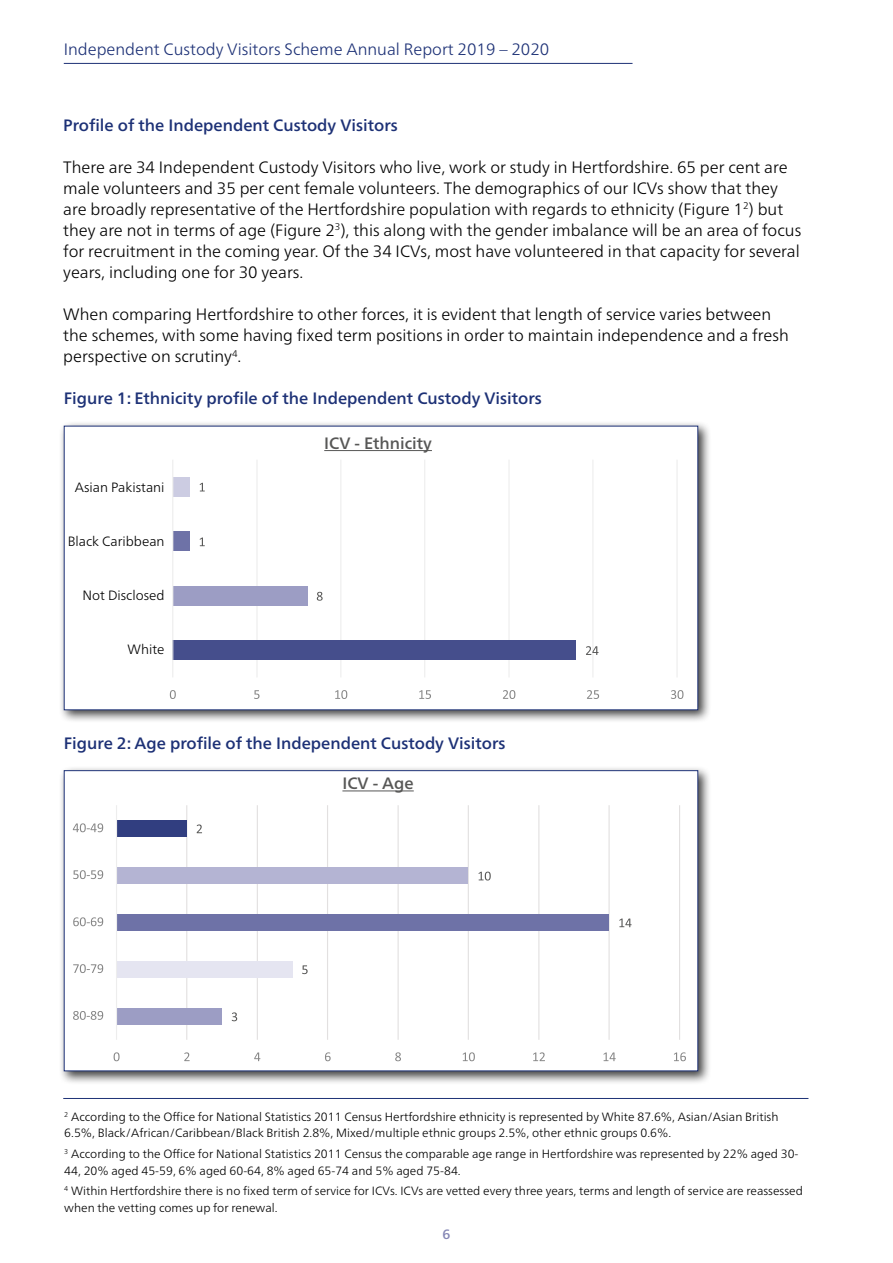
<style>
.page{position:relative;width:893px;height:1263px;background:#fff}
.page>*{position:absolute;margin:0;border:0;box-sizing:border-box;transform-origin:0 0}
.t1{font:300 16.5px/21px "Frutiger Neue LT Pro";color:#000}
.t2{font:500 16.5px "Frutiger Neue LT Pro";color:#1d3176}
.t3{font:300 16.5px "Frutiger Neue LT Pro";color:#1d3176}
.t4{font:500 16.5px "Frutiger Neue LT Pro";color:#575756}
.t5{font:300 13.5px "Frutiger Neue LT Pro";color:#000}
.t6{font:500 13.5px "Frutiger Neue LT Pro";color:#8587b5}
.t7{font:300 12px/16.5px "Frutiger Neue LT Pro";color:#000}
</style>
<div class="page">
<hr style="left:64px;top:63px;width:568px;height:1px;background:#1d3176">
<hr style="left:63px;top:1098px;width:745px;height:1px;background:#1d3176">
<div style="left:59px;top:421px;width:652px;height:303px;background:#000;opacity:.75"></div>
<svg style="left:66px;top:428px;width:630px;height:280px"></svg>
<div style="left:59px;top:765px;width:652px;height:320px;background:#000;opacity:.75"></div>
<svg style="left:66px;top:772px;width:630px;height:297px"></svg>
<hr style="left:324px;top:450px;width:108px;height:1px;background:#575756">
<hr style="left:342px;top:790px;width:72px;height:1px;background:#575756">
<p class="t3" style="left:64px;top:39px;width:487px">Independent Custody Visitors Scheme Annual Report 2019 – 2020</p>
<p class="t2" style="left:63px;top:115px;width:336px">Profile of the Independent Custody Visitors</p>
<p class="t1" style="left:63px;top:156px;width:740px">There are 34 Independent Custody Visitors who live, work or study in Hertfordshire. 65 per cent are male volunteers and 35 per cent female volunteers. The demographics of our ICVs show that they are broadly representative of the Hertfordshire population with regards to ethnicity (Figure 1<sup>2</sup>) but they are not in terms of age (Figure 2<sup>3</sup>), this along with the gender imbalance will be an area of focus for recruitment in the coming year. Of the 34 ICVs, most have volunteered in that capacity for several years, including one for 30 years.</p>
<p class="t1" style="left:63px;top:304px;width:727px">When comparing Hertfordshire to other forces, it is evident that length of service varies between the schemes, with some having fixed term positions in order to maintain independence and a fresh perspective on scrutiny<sup>4</sup>.</p>
<p class="t2" style="left:64px;top:389px;width:479px">Figure 1: Ethnicity profile of the Independent Custody Visitors</p>
<p class="t5" style="left:75px;top:479px;width:91px">Asian Pakistani</p>
<p class="t5" style="left:68px;top:533px;width:98px">Black Caribbean</p>
<p class="t5" style="left:82px;top:587px;width:84px">Not Disclosed</p>
<p class="t5" style="left:128px;top:641px;width:38px">White</p>
<p class="t4" style="left:324px;top:433px;width:109px">ICV - Ethnicity</p>
<p class="t2" style="left:64px;top:733px;width:443px">Figure 2: Age profile of the Independent Custody Visitors</p>
<p class="t4" style="left:342px;top:774px;width:73px">ICV - Age</p>
<p class="t7" style="left:64px;top:1108px;width:716px"><sup>2</sup> According to the Office for National Statistics 2011 Census Hertfordshire ethnicity is represented by White 87.6%, Asian/Asian British<br>6.5%, Black/African/Caribbean/Black British 2.8%, Mixed/multiple ethnic groups 2.5%, other ethnic groups 0.6%.</p>
<p class="t7" style="left:64px;top:1146px;width:736px"><sup>3</sup> According to the Office for National Statistics 2011 Census the comparable age range in Hertfordshire was represented by 22% aged 30-<br>44, 20% aged 45-59, 6% aged 60-64, 8% aged 65-74 and 5% aged 75-84.</p>
<p class="t7" style="left:64px;top:1183px;width:740px"><sup>4</sup> Within Hertfordshire there is no fixed term of service for ICVs. ICVs are vetted every three years, terms and length of service are reassessed when the vetting comes up for renewal.</p>
<p class="t6" style="left:442px;top:1226px;width:9px">6</p>
</div>
